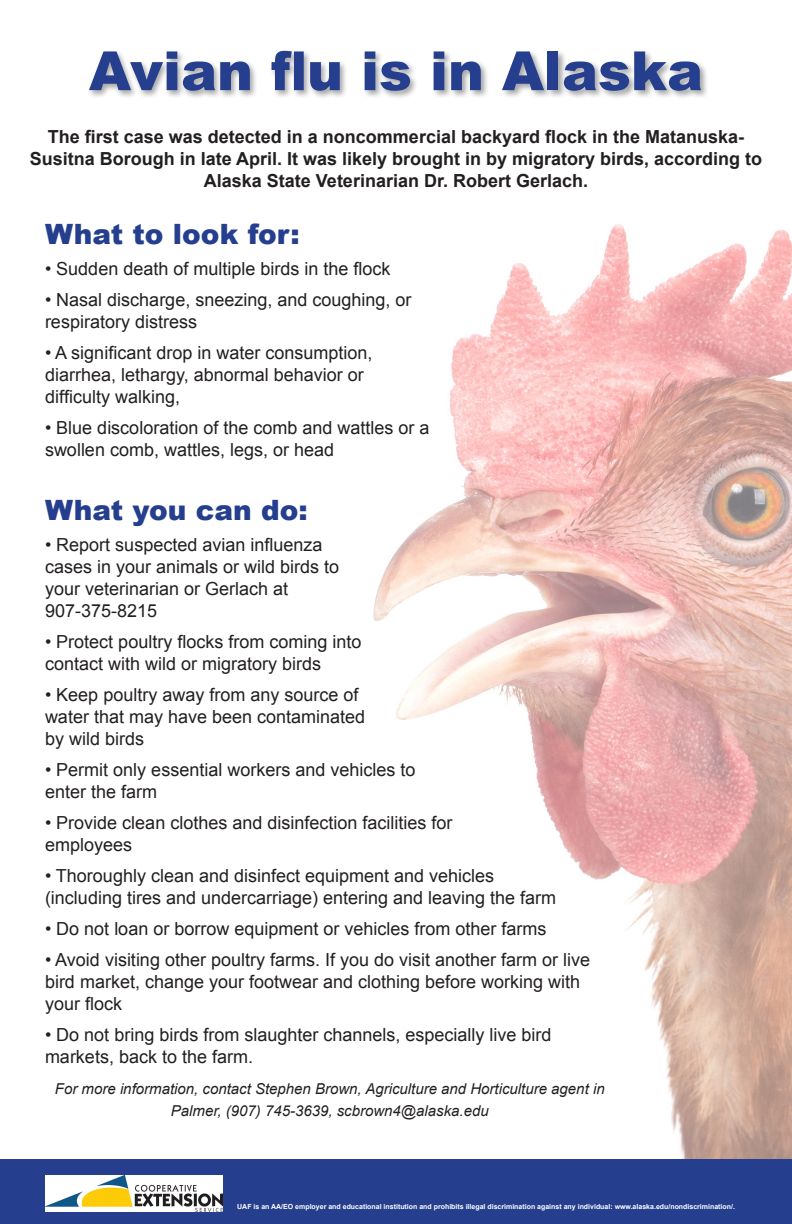
<style>
.page{position:relative;width:792px;height:1224px;background:#fff}
.page>*{position:absolute;margin:0;border:0;box-sizing:border-box;transform-origin:0 0}
.t1{font:900 54px "Arial";color:#253f8e}
.t2{font:900 28px "Arial";color:#253f8e}
.t3{font:18px/22px "Arial";color:#231f20}
.t4{font:700 18px/21.6px "Arial";color:#231f20;text-align:center}
.t5{font:italic 15px/22px "Arial";color:#231f20;text-align:center}
.t6{font:700 7px "Arial";color:#fff}
</style>
<div class="page">
<img style="left:373px;top:224px;width:419px;height:935px">
<div style="left:87px;top:49px;width:622px;height:51px;background:#231f20;opacity:.4"></div>
<div style="left:0;top:1159px;width:792px;height:65px;background:#253f8e"></div>
<img style="left:45px;top:1176px;width:178px;height:35px">
<p class="t1" style="left:89px;top:32px;width:616px">Avian flu is in Alaska</p>
<p class="t4" style="left:30px;top:127px;width:734px">The first case was detected in a noncommercial backyard flock in the Matanuska-<br>Susitna Borough in late April. It was likely brought in by migratory birds, according to<br>Alaska State Veterinarian Dr. Robert Gerlach.</p>
<p class="t2" style="left:45px;top:214px;width:256px">What to look for:</p>
<p class="t3" style="left:45px;top:258px;width:347px">• Sudden death of multiple birds in the flock</p>
<p class="t3" style="left:45px;top:289px;width:368px">• Nasal discharge, sneezing, and coughing, or respiratory distress</p>
<p class="t3" style="left:45px;top:342px;width:329px">• A significant drop in water consumption, diarrhea, lethargy, abnormal behavior or difficulty walking,</p>
<p class="t3" style="left:45px;top:417px;width:386px">• Blue discoloration of the comb and wattles or a swollen comb, wattles, legs, or head</p>
<p class="t2" style="left:45px;top:489px;width:264px">What you can do:</p>
<p class="t3" style="left:45px;top:533px;width:296px">• Report suspected avian influenza cases in your animals or wild birds to your veterinarian or Gerlach at<br>907-375-8215</p>
<p class="t3" style="left:45px;top:630px;width:318px">• Protect poultry flocks from coming into contact with wild or migratory birds</p>
<p class="t3" style="left:45px;top:683px;width:322px">• Keep poultry away from any source of water that may have been contaminated by wild birds</p>
<p class="t3" style="left:45px;top:758px;width:372px">• Permit only essential workers and vehicles to enter the farm</p>
<p class="t3" style="left:45px;top:811px;width:409px">• Provide clean clothes and disinfection facilities for employees</p>
<p class="t3" style="left:45px;top:864px;width:513px">• Thoroughly clean and disinfect equipment and vehicles (including tires and undercarriage) entering and leaving the farm</p>
<p class="t3" style="left:45px;top:917px;width:503px">• Do not loan or borrow equipment or vehicles from other farms</p>
<p class="t3" style="left:45px;top:948px;width:547px">• Avoid visiting other poultry farms. If you do visit another farm or live bird market, change your footwear and clothing before working with your flock</p>
<p class="t3" style="left:45px;top:1023px;width:508px">• Do not bring birds from slaughter channels, especially live bird markets, back to the farm.</p>
<p class="t5" style="left:55px;top:1077px;width:551px">For more information, contact Stephen Brown, Agriculture and Horticulture agent in<br>Palmer, (907) 745-3639, scbrown4@alaska.edu</p>
<p class="t6" style="left:237px;top:1202px;width:499px">UAF is an AA/EO employer and educational institution and prohibits illegal discrimination against any individual: www.alaska.edu/nondiscrimination/.</p>
</div>
